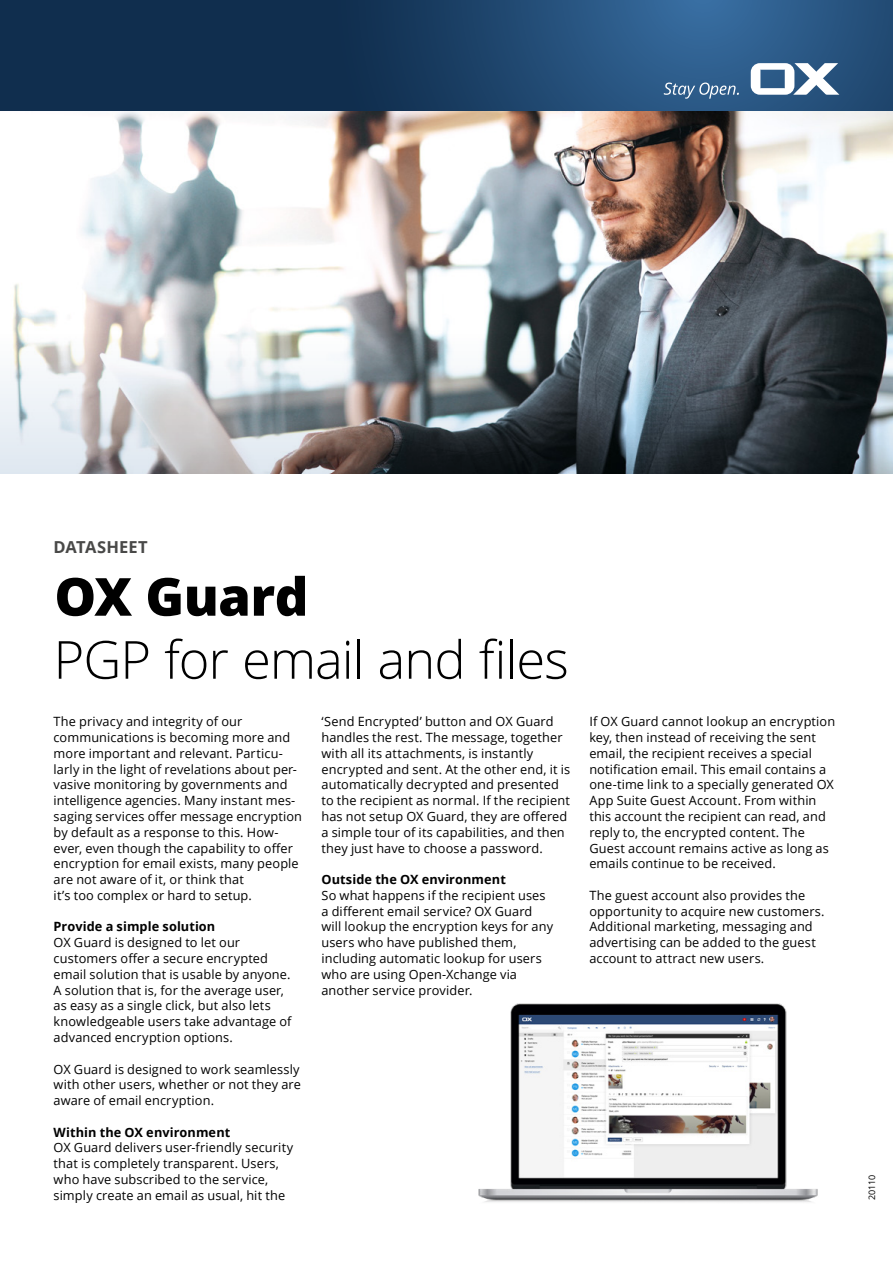
<style>
.page{position:relative;width:893px;height:1263px;background:#fff}
.page>*{position:absolute;margin:0;border:0;box-sizing:border-box;transform-origin:0 0}
.Headline___35pt{font:300 52.5px/63px "Open Sans";letter-spacing:-.02em;color:#000}
.Topline___11pt{font:700 16.5px "Open Sans";letter-spacing:.005em;color:#494948}
.Copy___8_5_pt{font:12.75px/15.8px "Open Sans";letter-spacing:.01em;color:#000}
.Copy___8_5_pt-2{font:700 12.75px "Open Sans";letter-spacing:.005em;color:#000}
.t1{font:9px "Open Sans";color:#000}
.s1{font-weight:800}
</style>
<div class="page">
<img style="left:0;top:110px;width:893px;height:213px">
<img style="left:0;top:323px;width:893px;height:151px">
<img style="left:478px;top:1003px;width:340px;height:199px">
<div style="left:0;top:0;width:893px;height:110px;background:#102e4e"></div>
<svg style="left:397px;top:0;width:496px;height:110px"></svg>
<svg style="left:664px;top:83px;width:75px;height:16px"></svg>
<svg style="left:751px;top:63px;width:88px;height:32px"></svg>
<p class="Topline___11pt" style="left:54px;top:535px;width:95px">DATASHEET</p>
<p class="Headline___35pt" style="left:54px;top:564px;width:517px"><span class="s1">OX Guard<br></span>PGP for email and files</p>
<p class="Copy___8_5_pt" style="left:54px;top:713px;width:250px">The privacy and integrity of our communications is becoming more and more important and relevant. Particu&shy;larly in the light of revelations about per&shy;vasive monitoring by governments and intelligence agencies. Many instant mes&shy;saging services offer message encryption by default as a response to this. How&shy;ever, even though the capability to offer encryption for email exists, many people are not aware of it, or think that<br>it’s too complex or hard to setup.</p>
<p class="Copy___8_5_pt-2" style="left:54px;top:918px;width:163px">Provide a simple solution</p>
<p class="Copy___8_5_pt" style="left:54px;top:934px;width:239px">OX Guard is designed to let our customers offer a secure encrypted email solution that is usable by anyone.<br>A solution that is, for the average user, as easy as a single click, but also lets knowledgeable users take advantage of advanced encryption options.</p>
<p class="Copy___8_5_pt" style="left:54px;top:1061px;width:249px;text-align:justify">OX Guard is designed to work seamlessly with other users, whether or not they are aware of email encryption.</p>
<p class="Copy___8_5_pt-2" style="left:54px;top:1123px;width:178px">Within the OX environment</p>
<p class="Copy___8_5_pt" style="left:54px;top:1140px;width:241px">OX Guard delivers user-friendly security that is completely transparent. Users, who have subscribed to the service, simply create an email as usual, hit the</p>
<p class="Copy___8_5_pt" style="left:321px;top:713px;width:250px">‘Send Encrypted’ button and OX Guard handles the rest. The message, together with all its attachments, is instantly encrypted and sent. At the other end, it is automatically decrypted and presented to the recipient as normal. If the recipient has not setup OX Guard, they are offered a simple tour of its capabilities, and then they just have to choose a password.</p>
<p class="Copy___8_5_pt-2" style="left:321px;top:870px;width:186px">Outside the OX environment</p>
<p class="Copy___8_5_pt" style="left:321px;top:887px;width:233px">So what happens if the recipient uses a different email service? OX Guard will lookup the encryption keys for any users who have published them, including automatic lookup for users who are using Open-Xchange via another service provider.</p>
<p class="Copy___8_5_pt" style="left:589px;top:713px;width:247px">If OX Guard cannot lookup an encryption key, then instead of receiving the sent email, the recipient receives a special notification email. This email contains a one-time link to a specially generated OX App Suite Guest Account. From within this account the recipient can read, and reply to, the encrypted content. The Guest account remains active as long as emails continue to be received.</p>
<p class="Copy___8_5_pt" style="left:589px;top:887px;width:237px">The guest account also provides the opportunity to acquire new customers.<br>Additional marketing, messaging and advertising can be added to the guest account to attract new users.</p>
<p class="t1" style="left:866px;top:1200px;width:27px;rotate:-90deg">20110</p>
</div>
